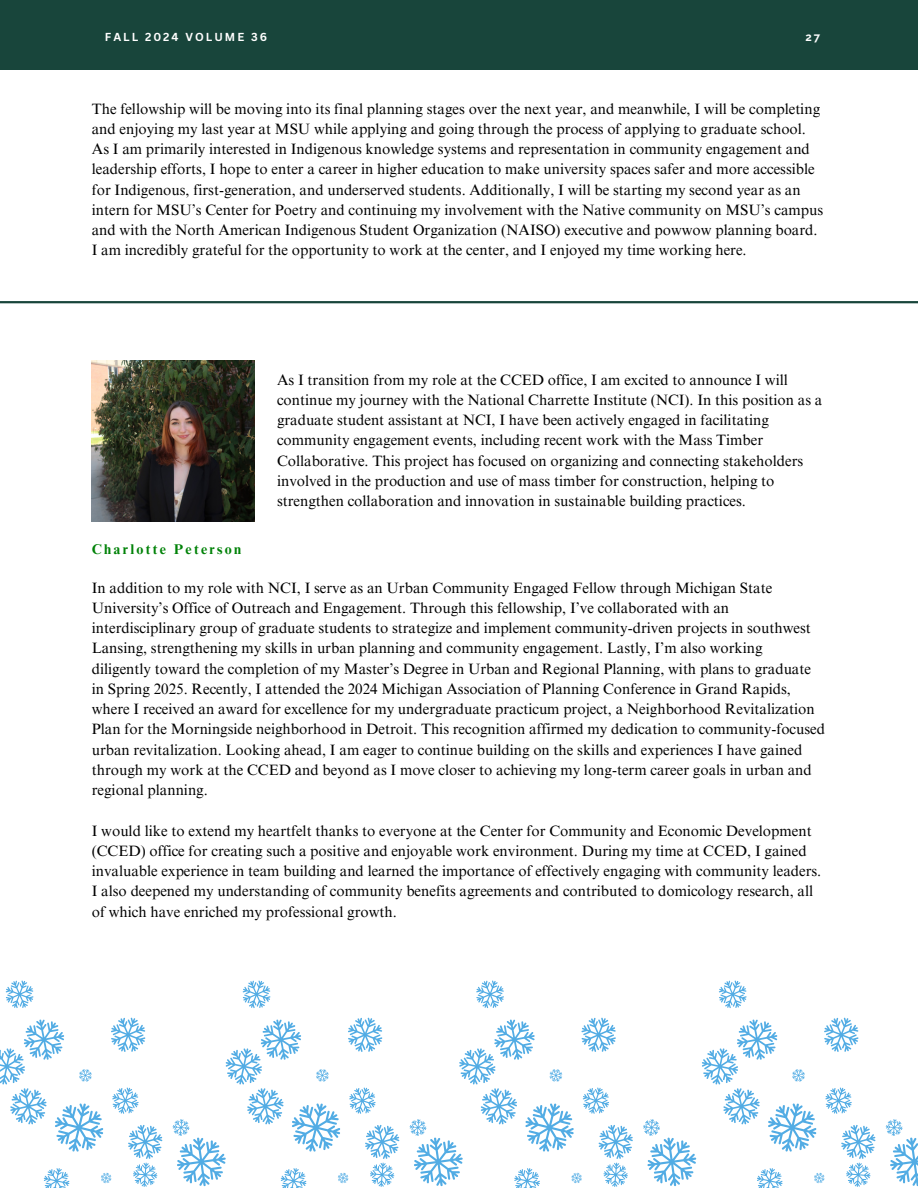
<style>
.page{position:relative;width:918px;height:1188px;background:#fff}
.page>*{position:absolute;margin:0;border:0;box-sizing:border-box;transform-origin:0 0}
.t1{font:15px/20.2px "Times NRMT Pro";color:#000}
.t2{font:700 14.1px "Times NRMT Pro";letter-spacing:.16em;color:#008208}
.t3{font:700 11.25px "Canva Sans";letter-spacing:.18em;color:#fff}
.t4{font:700 11.25px "Raleway";color:#fff}
</style>
<div class="page">
<div style="left:0;top:0;width:918px;height:70px;background:#18453b"></div>
<img style="left:92px;top:361px;width:163px;height:161px">
<hr style="left:0;top:301px;width:918px;height:2px;background:#18453b">
<svg style="left:112px;top:1088px;width:27px;height:26px"></svg>
<svg style="left:44px;top:1168px;width:25px;height:20px"></svg>
<svg style="left:111px;top:1018px;width:34px;height:34px"></svg>
<svg style="left:101px;top:1173px;width:10px;height:10px"></svg>
<svg style="left:128px;top:1125px;width:34px;height:62px"></svg>
<svg style="left:6px;top:980px;width:27px;height:28px"></svg>
<svg style="left:0;top:1020px;width:103px;height:132px"></svg>
<svg style="left:243px;top:980px;width:27px;height:28px"></svg>
<svg style="left:173px;top:1018px;width:226px;height:170px"></svg>
<svg style="left:476px;top:980px;width:28px;height:28px"></svg>
<svg style="left:643px;top:1119px;width:53px;height:67px"></svg>
<svg style="left:410px;top:1018px;width:223px;height:170px"></svg>
<svg style="left:825px;top:1088px;width:27px;height:26px"></svg>
<svg style="left:757px;top:1168px;width:26px;height:20px"></svg>
<svg style="left:824px;top:1018px;width:35px;height:34px"></svg>
<svg style="left:814px;top:1173px;width:11px;height:10px"></svg>
<svg style="left:841px;top:1125px;width:35px;height:62px"></svg>
<svg style="left:719px;top:980px;width:28px;height:28px"></svg>
<svg style="left:886px;top:1119px;width:32px;height:67px"></svg>
<svg style="left:702px;top:1020px;width:114px;height:132px"></svg>
<h2 class="t3" style="left:105px;top:29px;width:164px">FALL 2024 VOLUME 36</h2>
<p class="t4" style="left:805px;top:31px;width:16px">27</p>
<p class="t1" style="left:92px;top:100px;width:733px">The fellowship will be moving into its final planning stages over the next year, and meanwhile, I will be completing and enjoying my last year at MSU while applying and going through the process of applying to graduate school.<br>As I am primarily interested in Indigenous knowledge systems and representation in community engagement and leadership efforts, I hope to enter a career in higher education to make university spaces safer and more accessible for Indigenous, first-generation, and underserved students. Additionally, I will be starting my second year as an intern for MSU’s Center for Poetry and continuing my involvement with the Native community on MSU’s campus and with the North American Indigenous Student Organization (NAISO) executive and powwow planning board.<br>I am incredibly grateful for the opportunity to work at the center, and I enjoyed my time working here.</p>
<h2 class="t2" style="left:92px;top:544px;width:151px">Charlotte Peterson</h2>
<h1 class="t1" style="left:277px;top:371px;width:547px">As I transition from my role at the CCED office, I am excited to announce I will continue my journey with the National Charrette Institute (NCI). In this position as a graduate student assistant at NCI, I have been actively engaged in facilitating community engagement events, including recent work with the Mass Timber Collaborative. This project has focused on organizing and connecting stakeholders involved in the production and use of mass timber for construction, helping to strengthen collaboration and innovation in sustainable building practices.</h1>
<p class="t1" style="left:92px;top:579px;width:735px">In addition to my role with NCI, I serve as an Urban Community Engaged Fellow through Michigan State University’s Office of Outreach and Engagement. Through this fellowship, I’ve collaborated with an interdisciplinary group of graduate students to strategize and implement community-driven projects in southwest Lansing, strengthening my skills in urban planning and community engagement. Lastly, I’m also working diligently toward the completion of my Master’s Degree in Urban and Regional Planning, with plans to graduate in Spring 2025. Recently, I attended the 2024 Michigan Association of Planning Conference in Grand Rapids, where I received an award for excellence for my undergraduate practicum project, a Neighborhood Revitalization Plan for the Morningside neighborhood in Detroit. This recognition affirmed my dedication to community-focused urban revitalization. Looking ahead, I am eager to continue building on the skills and experiences I have gained through my work at the CCED and beyond as I move closer to achieving my long-term career goals in urban and regional planning.</p>
<p class="t1" style="left:92px;top:822px;width:731px">I would like to extend my heartfelt thanks to everyone at the Center for Community and Economic Development (CCED) office for creating such a positive and enjoyable work environment. During my time at CCED, I gained invaluable experience in team building and learned the importance of effectively engaging with community leaders.<br>I also deepened my understanding of community benefits agreements and contributed to domicology research, all of which have enriched my professional growth.</p>
</div>
